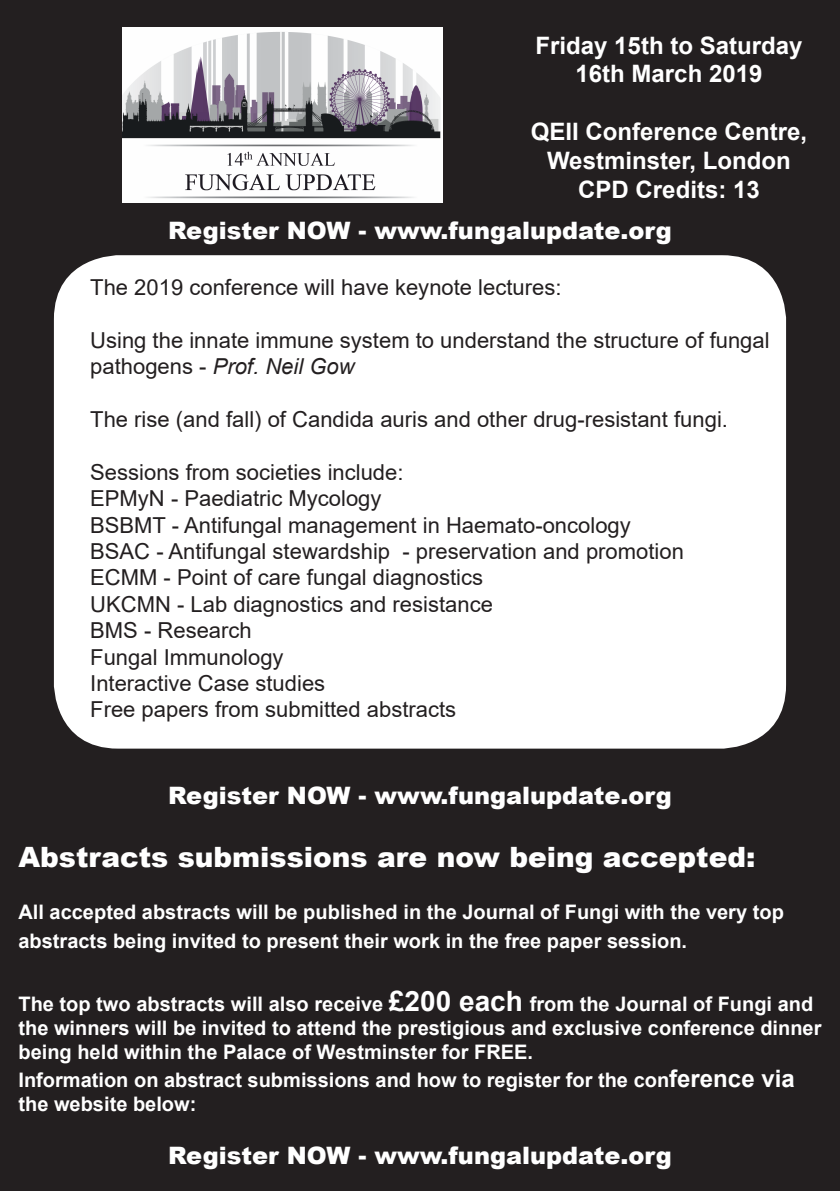
<style>
.page{position:relative;width:840px;height:1191px;background:#fff}
.page>*{position:absolute;margin:0;border:0;box-sizing:border-box;transform-origin:0 0}
.t1{font:900 28px "Arial";color:#fff}
.t2{font:900 24px "Arial";color:#fff}
.t3{font:700 24px/28.8px "Arial";color:#fff;text-align:center}
.t4{font:22px/26.4px "Arial";color:#231f20}
.t5{font:700 20px/24px "Arial";color:#fff}
.s1{font-style:italic}
.s2{font-style:inherit}
.s3{font-size:28px}
.s4{font-size:24px}
</style>
<div class="page">
<div style="left:0;top:0;width:839px;height:1191px;background:#231f20"></div>
<div style="left:54px;top:255px;width:731px;height:493px;background:#fff;border-radius:64px"></div>
<img style="left:122px;top:27px;width:320px;height:176px">
<p class="t3" style="left:535px;top:31px;width:268px">Friday 15th to Saturday<br>16th March 2019</p>
<p class="t3" style="left:530px;top:117px;width:278px">QEII Conference Centre,<br>Westminster, London<br>CPD Credits: 13</p>
<p class="t2" style="left:168px;top:213px;width:505px">Register NOW - www.fungalupdate.org</p>
<p class="t4" style="left:90px;top:274px;width:472px">The 2019 conference will have keynote lectures:</p>
<p class="t4" style="left:90px;top:326px;width:680px">Using the innate immune system to understand the structure of fungal pathogens - <span class="s1">Prof. Neil Gow</span></p>
<p class="t4" style="left:90px;top:406px;width:639px">The rise (and fall) of Candida auris and other drug-resistant fungi.</p>
<p class="t4" style="left:90px;top:458px;width:595px">Sessions from societies include:<br>EPMyN - Paediatric Mycology<br>BSBMT - Antifungal management in Haemato-oncology BSAC - Antifungal stewardship - preservation and promotion ECMM - Point of care fungal diagnostics<br>UKCMN - Lab diagnostics <span class="s2">and resistance<br></span>BMS - Research<br>Fungal Immunology<br>Interactive Case studies<br>Free papers from submitted abstracts</p>
<p class="t2" style="left:168px;top:778px;width:505px">Register NOW - www.fungalupdate.org</p>
<p class="t1" style="left:18px;top:836px;width:738px">Abstracts submissions are now being accepted:</p>
<p class="t5" style="left:18px;top:898px;width:766px;line-height:28.8px">All accepted abstracts will be published in the Journal of Fungi with the very top abstracts being invited to present their work in the free paper session.</p>
<p class="t5" style="left:18px;top:991px;width:804px">The top two abstracts will also receive <span class="s3">£200 each</span> from the Journal of Fungi and the winners will be invited to attend the prestigious and exclusive conference dinner being held within the Palace of Westminster for FREE.</p>
<p class="t5" style="left:18px;top:1068px;width:777px">Information on abstract submissions and how to register for the con<span class="s4">ference via </span>the website below:</p>
<p class="t2" style="left:168px;top:1138px;width:505px">Register NOW - www.fungalupdate.org</p>
</div>
